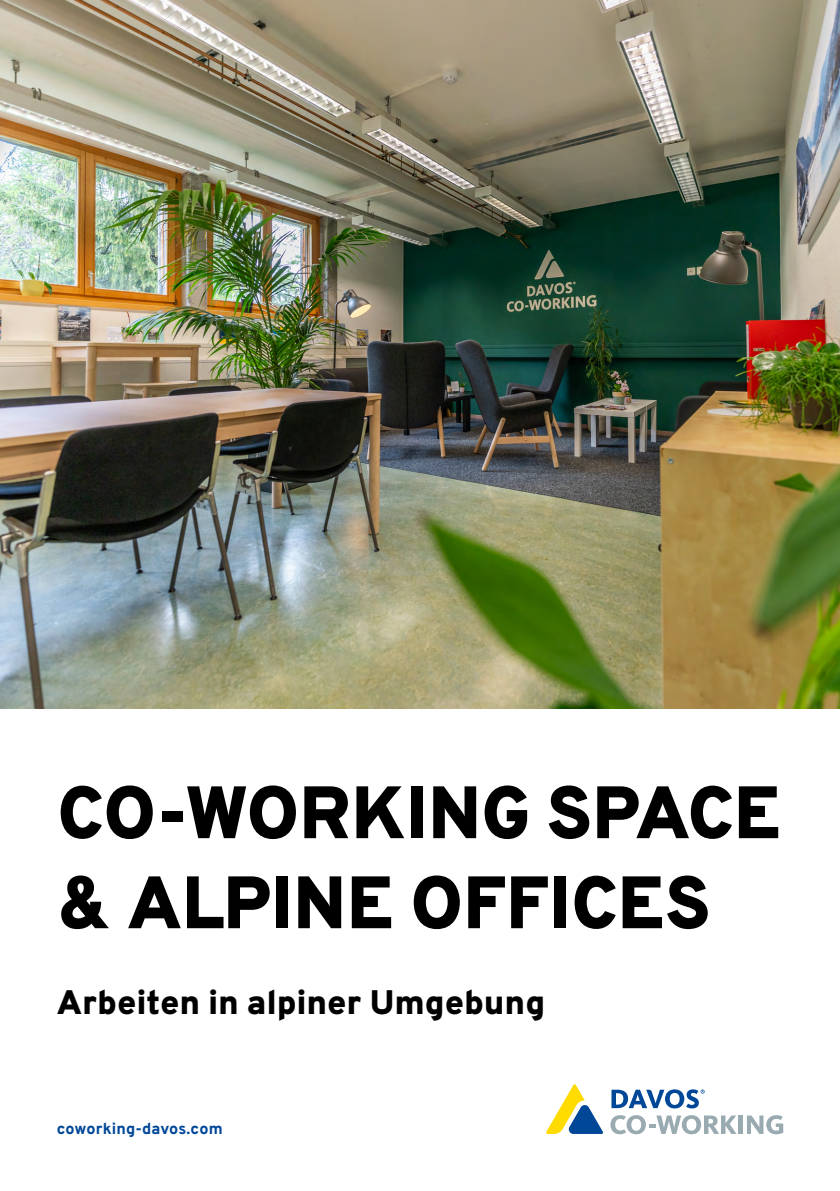
<style>
.page{position:relative;width:840px;height:1191px;background:#fff}
.page>*{position:absolute;margin:0;border:0;box-sizing:border-box;transform-origin:0 0}
.t1{font:800 74px/90px "Overpass";letter-spacing:-.005em;color:#000}
.t2{font:800 34px "Overpass";color:#000}
.t3{font:800 16px "Overpass";letter-spacing:.005em;color:#004798}
</style>
<div class="page">
<img style="left:0;top:0;width:839px;height:709px">
<svg style="left:610px;top:1115px;width:126px;height:19px"></svg>
<hr style="left:738px;top:1115px;width:4px;height:19px;background:#99aab1">
<svg style="left:747px;top:1115px;width:35px;height:19px"></svg>
<svg style="left:546px;top:1084px;width:57px;height:50px"></svg>
<svg style="left:611px;top:1089px;width:93px;height:19px"></svg>
<p class="t1" style="left:57px;top:768px;width:725px">CO-WORKING SPACE &amp; ALPINE OFFICES</p>
<p class="t2" style="left:57px;top:981px;width:490px">Arbeiten in alpiner Umgebung</p>
<p class="t3" style="left:57px;top:1118px;width:167px">coworking-davos.com</p>
</div>
